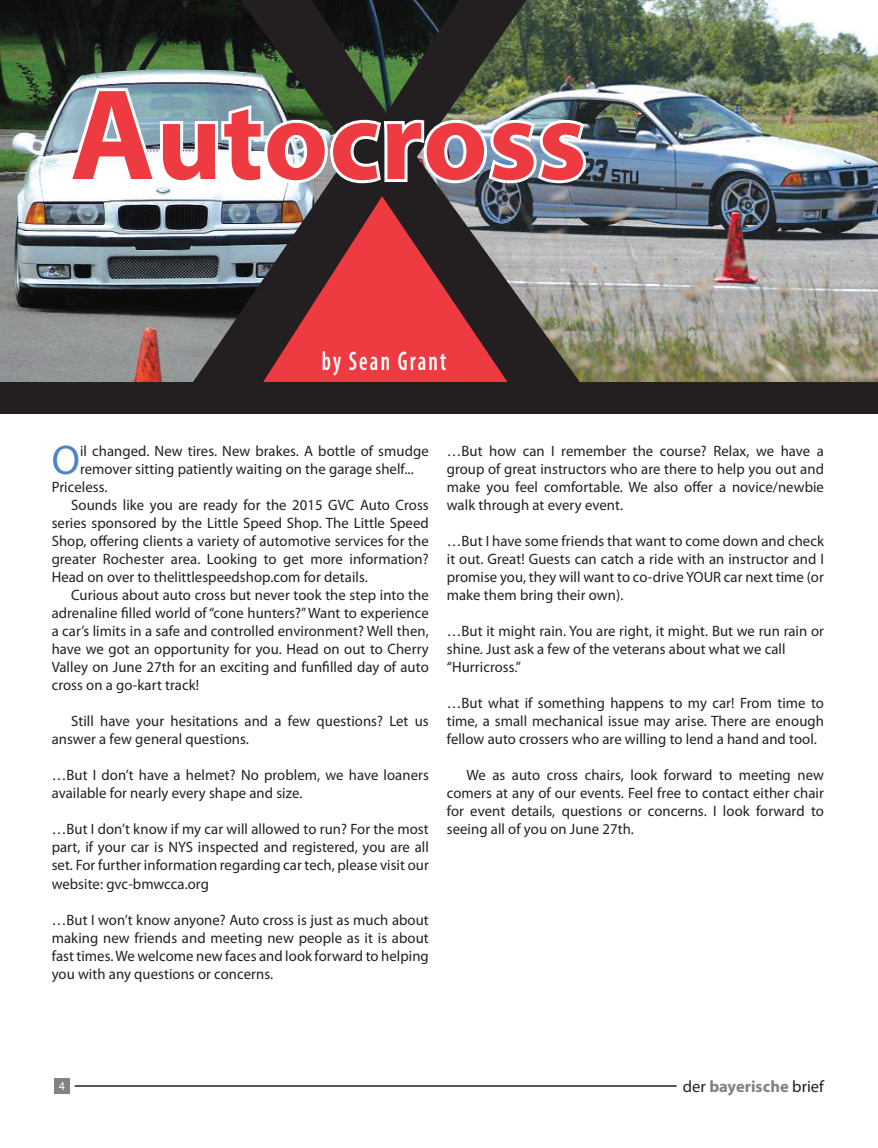
<style>
.page{position:relative;width:878px;height:1148px;background:#fff}
.page>*{position:absolute;margin:0;border:0;box-sizing:border-box;transform-origin:0 0}
.t1{font:700 112.35px "Myriad Pro";letter-spacing:.005em;color:#ee3a41}
.t2{font:41.7px "Myriad Pro";color:#4d84c4}
.t3{font:600 condensed 27px "Myriad Pro";letter-spacing:.1em;color:#fff;scale:.8 1}
.t4{font:700 16.5px "Myriad Pro";color:#808285}
.t5{font:15px/18px "Myriad Pro";letter-spacing:.005em;color:#231f20;text-align:justify}
.t6{font:12px "Myriad Pro";color:#fff}
.s1{font-size:130.35px}
.s2{font-weight:400;color:#231f20}
</style>
<div class="page">
<hr style="left:75px;top:1085px;width:601px;height:1px;background:#231f20">
<div style="left:54px;top:1078px;width:16px;height:16px;background:#808285"></div>
<img style="left:0;top:0;width:191px;height:382px">
<img style="left:582px;top:0;width:296px;height:382px">
<img style="left:191px;top:0;width:391px;height:382px">
<img style="left:64px;top:85px;width:525px;height:102px">
<div style="left:0;top:382px;width:878px;height:31px;background:#231f20"></div>
<h1 class="t1" style="left:70px;top:68px;width:518px"><span class="s1">A</span>utocross</h1>
<h3 class="t3" style="left:322px;top:346px;width:157px">by Sean Grant</h3>
<h2 class="t2" style="left:52px;top:437px;width:30px">O</h2>
<p class="t5" style="left:80px;top:442px;width:350px">il changed. New tires. New brakes. A bottle of smudge</p>
<p class="t5" style="left:80px;top:460px;width:335px">remover sitting patiently waiting on the garage shelf...</p>
<p class="t5" style="left:52px;top:478px;width:57px">Priceless.</p>
<p class="t5" style="left:71px;top:496px;width:359px">Sounds like you are ready for the 2015 GVC Auto Cross</p>
<p class="t5" style="left:52px;top:514px;width:378px">series sponsored by the Little Speed Shop. The Little Speed</p>
<p class="t5" style="left:52px;top:532px;width:378px">Shop, offering clients a variety of automotive services for the</p>
<p class="t5" style="left:52px;top:550px;width:378px">greater Rochester area. Looking to get more information?</p>
<p class="t5" style="left:52px;top:568px;width:318px">Head on over to thelittlespeedshop.com for details.</p>
<p class="t5" style="left:71px;top:586px;width:359px">Curious about auto cross but never took the step into the</p>
<p class="t5" style="left:52px;top:604px;width:378px">adrenaline filled world of “cone hunters?” Want to experience</p>
<p class="t5" style="left:52px;top:622px;width:378px">a car’s limits in a safe and controlled environment? Well then,</p>
<p class="t5" style="left:52px;top:640px;width:378px">have we got an opportunity for you. Head on out to Cherry</p>
<p class="t5" style="left:52px;top:658px;width:378px">Valley on June 27th for an exciting and funfilled day of auto</p>
<p class="t5" style="left:52px;top:676px;width:149px">cross on a go-kart track!</p>
<p class="t5" style="left:52px;top:712px;width:378px;text-indent:20px">Still have your hesitations and a few questions? Let us answer a few general questions.</p>
<p class="t5" style="left:52px;top:766px;width:378px">…But I don’t have a helmet? No problem, we have loaners available for nearly every shape and size.</p>
<p class="t5" style="left:52px;top:820px;width:378px">…But I don’t know if my car will allowed to run? For the most part, if your car is NYS inspected and registered, you are all set. For further information regarding car tech, please visit our website: gvc-bmwcca.org</p>
<p class="t5" style="left:52px;top:910px;width:378px">…But I won’t know anyone? Auto cross is just as much about making new friends and meeting new people as it is about fast times. We welcome new faces and look forward to helping you with any questions or concerns.</p>
<p class="t5" style="left:447px;top:442px;width:378px">…But how can I remember the course? Relax, we have a group of great instructors who are there to help you out and make you feel comfortable. We also offer a novice/newbie walk through at every event.</p>
<p class="t5" style="left:447px;top:532px;width:378px">…But I have some friends that want to come down and check it out. Great! Guests can catch a ride with an instructor and I promise you, they will want to co-drive YOUR car next time (or make them bring their own).</p>
<p class="t5" style="left:447px;top:622px;width:378px;text-align:left">…But it might rain. You are right, it might. But we run rain or shine. Just ask a few of the veterans about what we call “Hurricross.”</p>
<p class="t5" style="left:447px;top:694px;width:378px">…But what if something happens to my car! From time to time, a small mechanical issue may arise. There are enough fellow auto crossers who are willing to lend a hand and tool.</p>
<p class="t5" style="left:447px;top:766px;width:378px;text-indent:20px">We as auto cross chairs, look forward to meeting new comers at any of our events. Feel free to contact either chair for event details, questions or concerns. I look forward to seeing all of you on June 27th.</p>
<p class="t6" style="left:59px;top:1079px;width:8px">4</p>
<p class="t4" style="left:683px;top:1075px;width:142px"><span class="s2">der</span> bayerische <span class="s2">brief</span></p>
</div>
